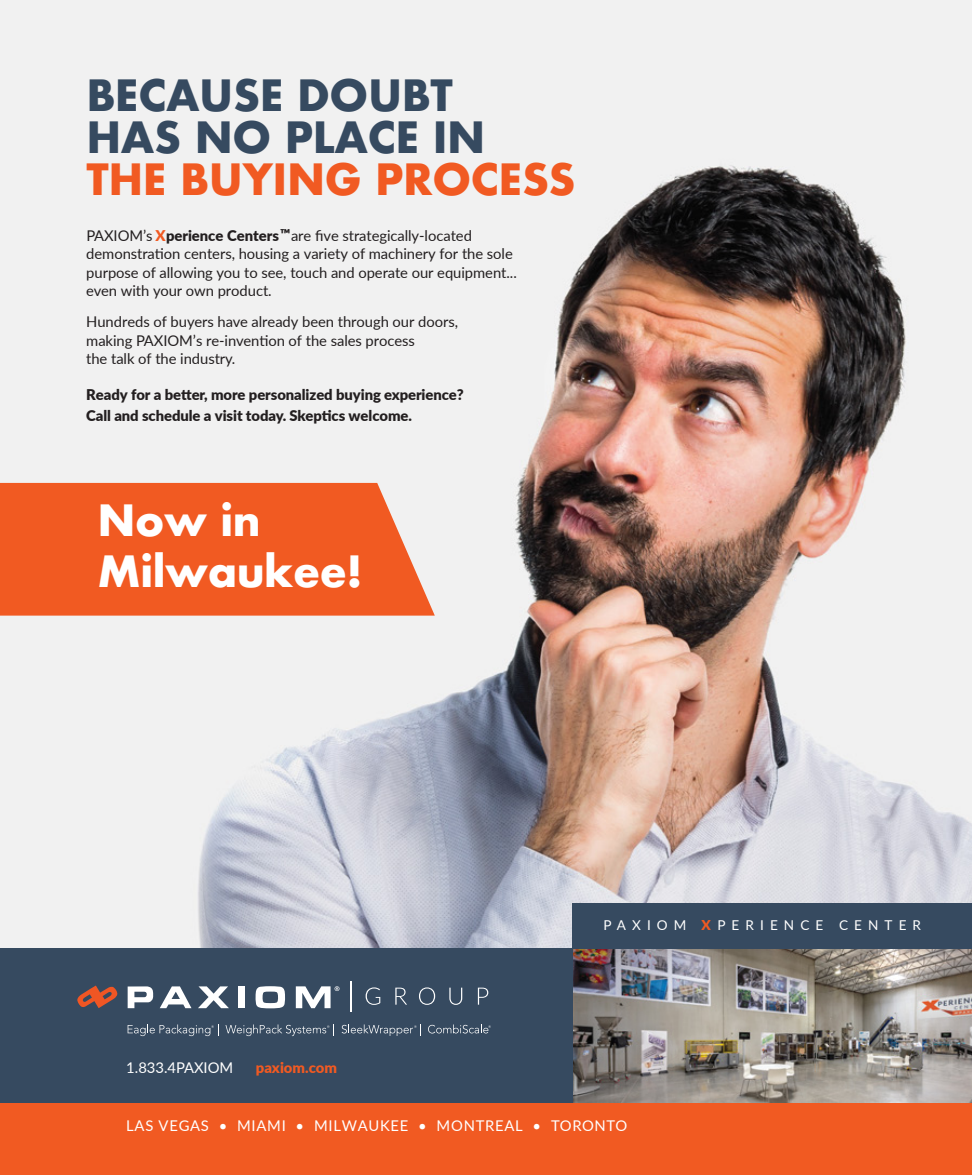
<style>
.page{position:relative;width:972px;height:1175px;background:#fff}
.page>*{position:absolute;margin:0;border:0;box-sizing:border-box;transform-origin:0 0}
.t1{font:700 41.85px/41.8px "Futura";letter-spacing:-.01em;color:#364a60}
.t2{font:700 41.85px "Futura";letter-spacing:-.01em;color:#f15a22}
.t3{font:700 41.85px/50.2px "Futura";letter-spacing:-.01em;color:#fff}
.t4{font:14.85px/18.5px "Lato";letter-spacing:-.005em;color:#231f20}
.t5{font:900 14.85px/21px "Lato";letter-spacing:-.005em;color:#231f20}
.t6{font:14.85px "Lato";letter-spacing:.05em;color:#fff}
.t7{font:14.85px "Lato";color:#fff}
.t8{font:900 14.85px "Lato";color:#f15a22}
.t9{font:13.5px "Lato";letter-spacing:.45em;color:#fff}
.s1{font-weight:900;color:#f15a22}
.s2{font-weight:900}
.s3{font-weight:900;font-size:13.5px}
</style>
<div class="page">
<img style="left:0;top:0;width:972px;height:948px">
<div style="left:0;top:483px;width:435px;height:132px;background:#f15a22"></div>
<img style="left:573px;top:948px;width:399px;height:154px">
<div style="left:0;top:948px;width:573px;height:154px;background:#364a60"></div>
<div style="left:573px;top:902px;width:399px;height:46px;background:#364a60"></div>
<svg style="left:366px;top:987px;width:14px;height:17px"></svg>
<svg style="left:395px;top:987px;width:12px;height:17px"></svg>
<svg style="left:419px;top:987px;width:16px;height:17px"></svg>
<svg style="left:449px;top:987px;width:13px;height:17px"></svg>
<svg style="left:478px;top:987px;width:10px;height:17px"></svg>
<hr style="left:350px;top:981px;width:2px;height:30px;background:#fff">
<svg style="left:77px;top:985px;width:41px;height:23px"></svg>
<div style="left:238px;top:986px;width:7px;height:22px;background:#fff"></div>
<svg style="left:128px;top:986px;width:25px;height:22px"></svg>
<svg style="left:160px;top:986px;width:31px;height:22px"></svg>
<svg style="left:198px;top:986px;width:31px;height:22px"></svg>
<svg style="left:296px;top:986px;width:43px;height:22px"></svg>
<svg style="left:256px;top:986px;width:29px;height:22px"></svg>
<svg style="left:128px;top:1024px;width:91px;height:12px"></svg>
<svg style="left:225px;top:1024px;width:109px;height:12px"></svg>
<svg style="left:342px;top:1024px;width:79px;height:12px"></svg>
<svg style="left:428px;top:1024px;width:63px;height:9px"></svg>
<div style="left:0;top:1102px;width:972px;height:72px;background:#f15a22"></div>
<h1 class="t1" style="left:86px;top:75px;width:401px">BECAUSE DOUBT<br>HAS NO PLACE IN</h1>
<h1 class="t2" style="left:86px;top:149px;width:491px">THE BUYING PROCESS</h1>
<p class="t4" style="left:86px;top:226px;width:432px">PAXIOM’s <span class="s1">X</span><span class="s2">perience Centers</span><span class="s3">™</span> are five strategically-located demonstration centers, housing a variety of machinery for the sole purpose of allowing you to see, touch and operate our equipment... even with your own product.</p>
<p class="t4" style="left:86px;top:312px;width:373px">Hundreds of buyers have already been through our doors, making PAXIOM’s re-invention of the sales process<br>the talk of the industry.</p>
<p class="t5" style="left:86px;top:383px;width:379px">Ready for a better, more personalized buying experience?<br>Call and schedule a visit today. Skeptics welcome.</p>
<h1 class="t3" style="left:98px;top:495px;width:267px">Now in<br>Milwaukee!</h1>
<p class="t7" style="left:126px;top:1057px;width:109px">1.833.4PAXIOM</p>
<p class="t8" style="left:256px;top:1056px;width:83px">paxiom.com</p>
<p class="t9" style="left:604px;top:915px;width:319px">PAXIOM <span class="s1">X</span>PERIENCE CENTER</p>
<p class="t6" style="left:126px;top:1114px;width:502px">LAS VEGAS • MIAMI • MILWAUKEE • MONTREAL • TORONTO</p>
</div>
